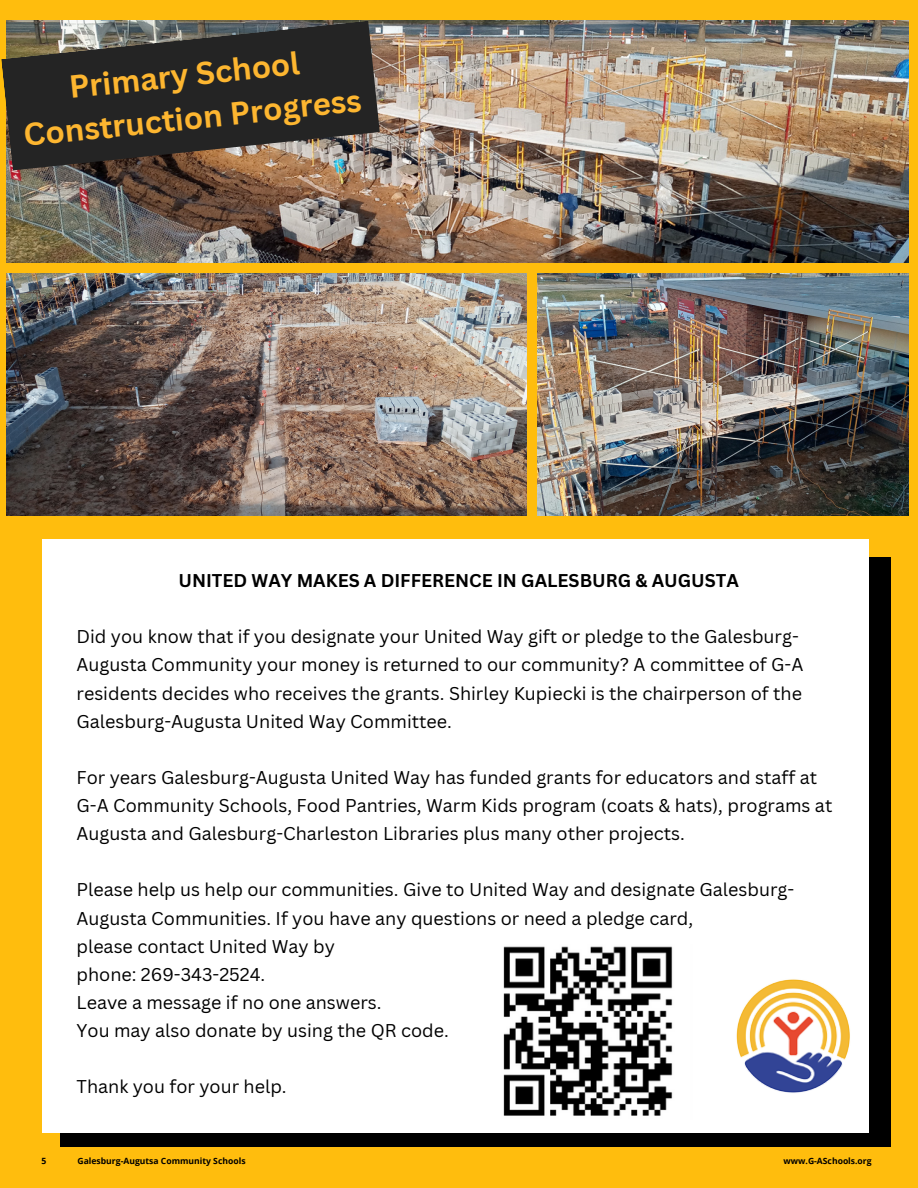
<style>
.page{position:relative;width:918px;height:1188px;background:#ffbd0d}
.page>*{position:absolute;margin:0;border:0;box-sizing:border-box;transform-origin:0 0}
.t1{font:700 31.05px/43.3px "Canva Sans";color:#fdb630;text-align:center}
.t2{font:18px/28.2px "Canva Sans";color:#000}
.t3{font:700 18px "Canva Sans";color:#000}
.t4{font:700 8.55px "Open Sans";color:#000}
</style>
<div class="page">
<img style="left:7px;top:21px;width:902px;height:242px">
<img style="left:7px;top:274px;width:519px;height:242px">
<img style="left:538px;top:274px;width:371px;height:242px">
<div style="left:61px;top:558px;width:830px;height:589px;background:#000"></div>
<div style="left:43px;top:540px;width:826px;height:592px;background:#fff"></div>
<img style="left:736px;top:979px;width:114px;height:114px">
<img style="left:503px;top:946px;width:170px;height:170px">
<svg style="left:1px;top:21px;width:379px;height:149px;background:#3f3c36"></svg>
<h1 class="t1" style="left:17px;top:70px;width:341px;rotate:-6deg">Primary School<br>Construction Progress</h1>
<p class="t3" style="left:178px;top:568px;width:562px">UNITED WAY MAKES A DIFFERENCE IN GALESBURG &amp; AUGUSTA</p>
<p class="t2" style="left:77px;top:622px;width:728px">Did you know that if you designate your United Way gift or pledge to the Galesburg-Augusta Community your money is returned to our community? A committee of G-A residents decides who receives the grants. Shirley Kupiecki is the chairperson of the Galesburg-Augusta United Way Committee.</p>
<p class="t2" style="left:77px;top:763px;width:757px">For years Galesburg-Augusta United Way has funded grants for educators and staff at<br>G-A Community Schools, Food Pantries, Warm Kids program (coats &amp; hats), programs at<br>Augusta and Galesburg-Charleston Libraries plus many other projects.</p>
<p class="t2" style="left:77px;top:875px;width:719px">Please help us help our communities. Give to United Way and designate Galesburg-Augusta Communities. If you have any questions or need a pledge card,<br>please contact United Way by<br>phone: 269-343-2524.<br>Leave a message if no one answers.<br>You may also donate by using the QR code.</p>
<p class="t2" style="left:77px;top:1072px;width:212px">Thank you for your help.</p>
<p class="t4" style="left:41px;top:1155px;width:6px">5</p>
<p class="t4" style="left:77px;top:1155px;width:170px">Galesburg-Augutsa Community Schools</p>
<p class="t4" style="left:784px;top:1155px;width:90px">www.G-ASchools.org</p>
</div>
